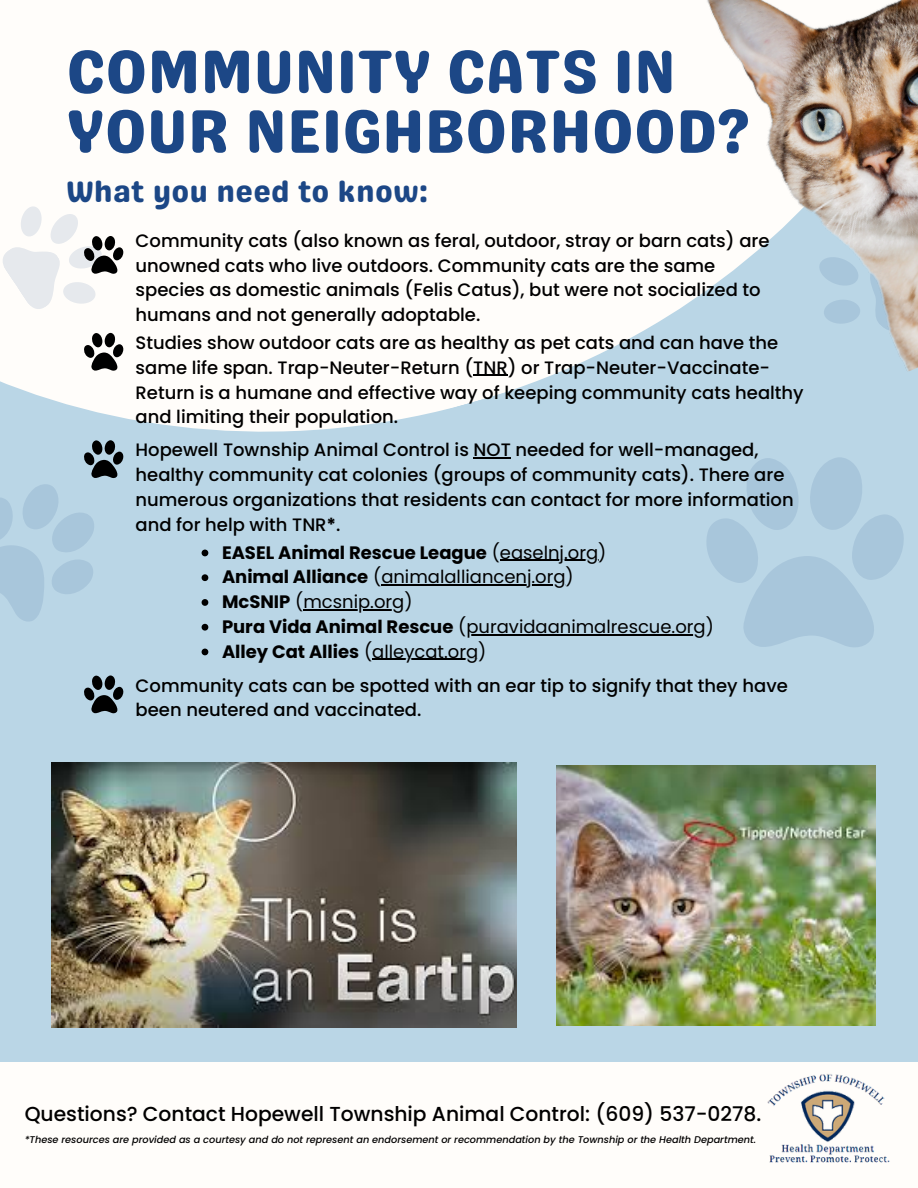
<style>
.page{position:relative;width:918px;height:1188px;background:#bad6e6}
.page>*{position:absolute;margin:0;border:0;box-sizing:border-box;transform-origin:0 0}
.t1{font:61.35px/59.7px "Genty Sans";color:#1c4786}
.t2{font:29.7px "Genty Sans";letter-spacing:.025em;color:#1c4786}
.t3{font:500 20.25px "Poppins";color:#000}
.t4{font:500 18px/24.8px "Poppins";color:#000}
.t5{font:18px "Poppins";color:#000}
.t6{font:700 18px "Poppins";color:#000}
.t7{font:italic 500 9.75px "Poppins";color:#000}
.s1{font-weight:700}
.s2{font-weight:400}
</style>
<div class="page">
<div style="left:0;top:1062px;width:918px;height:126px;background:#fffdfa"></div>
<svg style="left:0;top:0;width:557px;height:459px;background:#f8f9f8"></svg>
<svg style="left:706px;top:457px;width:198px;height:190px"></svg>
<svg style="left:0;top:201px;width:124px;height:113px;background:#e9e8e8"></svg>
<img style="left:767px;top:1074px;width:123px;height:89px">
<svg style="left:83px;top:333px;width:41px;height:38px;background:#807f7e"></svg>
<img style="left:557px;top:0;width:361px;height:373px">
<svg style="left:0;top:440px;width:124px;height:181px"></svg>
<img style="left:52px;top:762px;width:464px;height:266px">
<img style="left:557px;top:765px;width:318px;height:260px">
<hr style="left:473px;top:375px;width:35px;height:1px;background:#000">
<svg style="left:202px;top:550px;width:6px;height:6px"></svg>
<hr style="left:500px;top:560px;width:98px;height:1px;background:#000">
<svg style="left:202px;top:574px;width:6px;height:7px"></svg>
<hr style="left:381px;top:584px;width:185px;height:2px;background:#000">
<svg style="left:202px;top:599px;width:6px;height:7px"></svg>
<hr style="left:303px;top:609px;width:101px;height:1px;background:#000">
<svg style="left:202px;top:624px;width:6px;height:7px"></svg>
<hr style="left:466px;top:634px;width:240px;height:1px;background:#000">
<svg style="left:202px;top:649px;width:6px;height:6px"></svg>
<hr style="left:372px;top:659px;width:106px;height:1px;background:#000">
<hr style="left:474px;top:458px;width:37px;height:1px;background:#000">
<svg style="left:84px;top:675px;width:40px;height:39px"></svg>
<p class="t1" style="left:66px;top:42px;width:684px">COMMUNITY CATS IN<br>YOUR NEIGHBORHOOD?</p>
<p class="t2" style="left:66px;top:174px;width:363px">What you need to know:</p>
<p class="t4" style="left:136px;top:228px;width:635px">Community cats (also known as feral, outdoor, stray or barn cats) are unowned cats who live outdoors. Community cats are the same species as domestic animals (Felis Catus), but were not socialized to humans and not generally adoptable.</p>
<p class="t4" style="left:136px;top:330px;width:670px">Studies show outdoor cats are as healthy as pet cats and can have the same life span. Trap-Neuter-Return (TNR) or Trap-Neuter-Vaccinate-Return is a humane and effective way of keeping community cats healthy and limiting their population.</p>
<p class="t4" style="left:136px;top:438px;width:660px">Hopewell Township Animal Control is NOT needed for well-managed, healthy community cat colonies (groups of community cats). There are numerous organizations that residents can contact for more information and for help with TNR<span class="s1">*</span>.</p>
<p class="t6" style="left:222px;top:540px;width:386px">EASEL Animal Rescue League <span class="s2">(easelnj.org)</span></p>
<p class="t5" style="left:222px;top:564px;width:353px"><span class="s1">Animal Alliance</span> (animalalliancenj.org)</p>
<p class="t5" style="left:222px;top:589px;width:192px"><span class="s1">McSNIP</span> (mcsnip.org)</p>
<p class="t5" style="left:222px;top:614px;width:493px"><span class="s1">Pura Vida Animal Rescue</span> (puravidaanimalrescue.org)</p>
<p class="t6" style="left:222px;top:639px;width:266px">Alley Cat Allies <span class="s2">(alleycat.org)</span></p>
<p class="t4" style="left:136px;top:673px;width:654px">Community cats can be spotted with an ear tip to signify that they have been neutered and vaccinated.</p>
<p class="t3" style="left:25px;top:1100px;width:738px">Questions? Contact Hopewell Township Animal Control: (609) 537-0278.</p>
<p class="t7" style="left:25px;top:1133px;width:733px">*These resources are provided as a courtesy and do not represent an endorsement or recommendation by the Township or the Health Department.</p>
</div>
